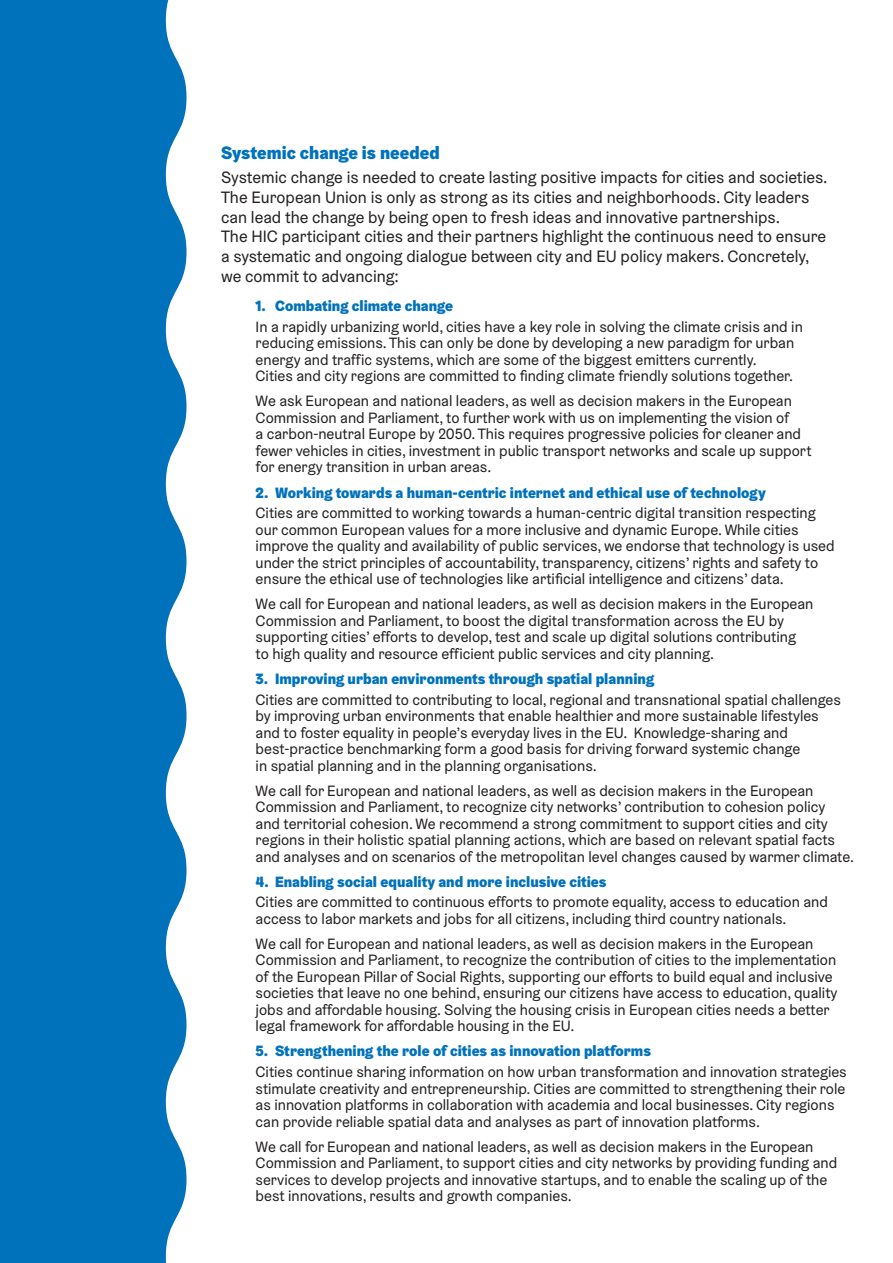
<style>
.page{position:relative;width:893px;height:1263px;background:#fff}
.page>*{position:absolute;margin:0;border:0;box-sizing:border-box;transform-origin:0 0}
.t1{font:900 18px "Helsinki Grotesk";color:#0072bc}
.t2{font:16.5px/19.8px "Helsinki Grotesk";color:#231f20}
.t3{font:15px/16.5px "Helsinki Grotesk";color:#231f20}
.t4{font:900 15px "Helsinki Grotesk";color:#0072bc}
</style>
<div class="page">
<div style="left:0;top:0;width:187px;height:1263px;background:#0072bc"></div>
<p class="t1" style="left:221px;top:141px;width:220px">Systemic change is needed</p>
<p class="t2" style="left:221px;top:167px;width:608px">Systemic change is needed to create lasting positive impacts for cities and societies.<br>The European Union is only as strong as its cities and neighborhoods. City leaders can lead the change by being open to fresh ideas and innovative partnerships.<br>The HIC participant cities and their partners highlight the continuous need to ensure a systematic and ongoing dialogue between city and EU policy makers. Concretely, we commit to advancing:</p>
<p class="t4" style="left:256px;top:296px;width:199px">1. Combating climate change</p>
<p class="t3" style="left:256px;top:318px;width:549px">In a rapidly urbanizing world, cities have a key role in solving the climate crisis and in reducing emissions. This can only be done by developing a new paradigm for urban energy and traffic systems, which are some of the biggest emitters currently.<br>Cities and city regions are committed to finding climate friendly solutions together.</p>
<p class="t3" style="left:256px;top:393px;width:557px">We ask European and national leaders, as well as decision makers in the European Commission and Parliament, to further work with us on implementing the vision of<br>a carbon-neutral Europe by 2050. This requires progressive policies for cleaner and fewer vehicles in cities, investment in public transport networks and scale up support for energy transition in urban areas.</p>
<p class="t4" style="left:256px;top:483px;width:512px">2. Working towards a human-centric internet and ethical use of technology</p>
<p class="t3" style="left:256px;top:505px;width:580px">Cities are committed to working towards a human-centric digital transition respecting our common European values for a more inclusive and dynamic Europe. While cities improve the quality and availability of public services, we endorse that technology is used under the strict principles of accountability, transparency, citizens’ rights and safety to ensure the ethical use of technologies like artificial intelligence and citizens’ data.</p>
<p class="t3" style="left:256px;top:596px;width:559px">We call for European and national leaders, as well as decision makers in the European Commission and Parliament, to boost the digital transformation across the EU by supporting cities’ efforts to develop, test and scale up digital solutions contributing<br>to high quality and resource efficient public services and city planning.</p>
<p class="t4" style="left:256px;top:669px;width:400px">3. Improving urban environments through spatial planning</p>
<p class="t3" style="left:256px;top:691px;width:587px">Cities are committed to contributing to local, regional and transnational spatial challenges by improving urban environments that enable healthier and more sustainable lifestyles and to foster equality in people’s everyday lives in the EU. Knowledge-sharing and best-practice benchmarking form a good basis for driving forward systemic change<br>in spatial planning and in the planning organisations.</p>
<p class="t3" style="left:256px;top:782px;width:600px">We call for European and national leaders, as well as decision makers in the European Commission and Parliament, to recognize city networks’ contribution to cohesion policy<br>and territorial cohesion. We recommend a strong commitment to support cities and city regions in their holistic spatial planning actions, which are based on relevant spatial facts and analyses and on scenarios of the metropolitan level changes caused by warmer climate.</p>
<p class="t4" style="left:256px;top:872px;width:352px">4. Enabling social equality and more inclusive cities</p>
<p class="t3" style="left:256px;top:894px;width:574px">Cities are committed to continuous efforts to promote equality, access to education and access to labor markets and jobs for all citizens, including third country nationals.</p>
<p class="t3" style="left:256px;top:935px;width:583px">We call for European and national leaders, as well as decision makers in the European Commission and Parliament, to recognize the contribution of cities to the implementation of the European Pillar of Social Rights, supporting our efforts to build equal and inclusive societies that leave no one behind, ensuring our citizens have access to education, quality jobs and affordable housing. Solving the housing crisis in European cities needs a better legal framework for affordable housing in the EU.</p>
<p class="t4" style="left:256px;top:1041px;width:397px">5. Strengthening the role of cities as innovation platforms</p>
<p class="t3" style="left:256px;top:1063px;width:593px">Cities continue sharing information on how urban transformation and innovation strategies stimulate creativity and entrepreneurship. Cities are committed to strengthening their role as innovation platforms in collaboration with academia and local businesses. City regions can provide reliable spatial data and analyses as part of innovation platforms.</p>
<p class="t3" style="left:256px;top:1138px;width:583px">We call for European and national leaders, as well as decision makers in the European Commission and Parliament, to support cities and city networks by providing funding and services to develop projects and innovative startups, and to enable the scaling up of the best innovations, results and growth companies.</p>
</div>
